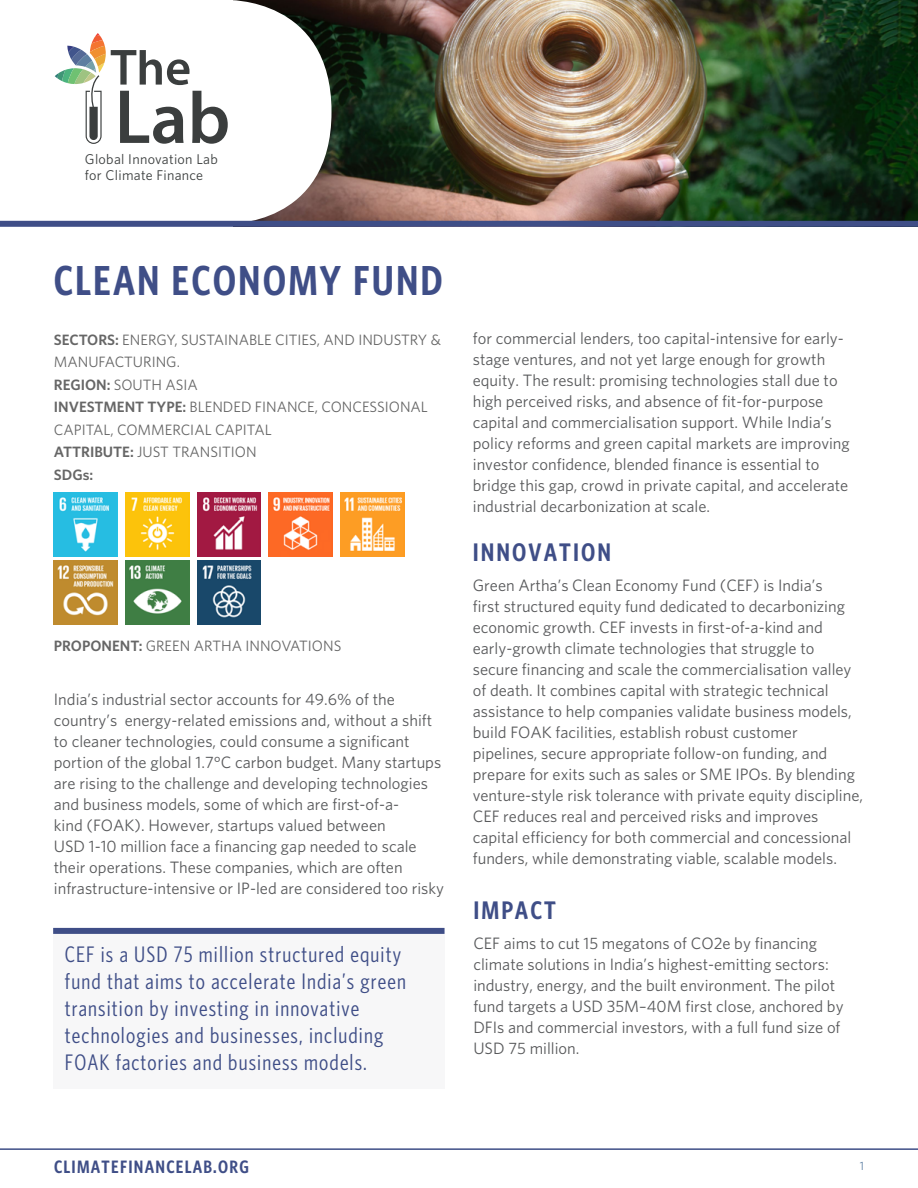
<style>
.page{position:relative;width:918px;height:1188px;background:#fff}
.page>*{position:absolute;margin:0;border:0;box-sizing:border-box;transform-origin:0 0}
.t1{font:600 42px "Whitney Condensed";letter-spacing:.05em;color:#3f4e87}
.t2{font:600 25.5px "Whitney Condensed";letter-spacing:.08em;color:#3f4e87}
.t3{font:22.5px/27px "Whitney Condensed";letter-spacing:.05em;color:#3f4e87}
.t4{font:600 18px "Whitney Condensed";letter-spacing:.07em;color:#3f4e87}
.t5{font:16.5px/21px "Whitney";color:#58595b}
.t6{font:15px/22.5px "Whitney";color:#666}
.t7{font:14.1px/15.1px "Whitney";letter-spacing:.02em;color:#3b3e3e}
.t8{font:12px "Whitney";color:#5e80a4}
.s1{font-weight:600}
</style>
<div class="page">
<img style="left:332px;top:0;width:586px;height:221px">
<svg style="left:0;top:0;width:332px;height:221px"></svg>
<div style="left:0;top:221px;width:918px;height:6px;background:#3f4e87"></div>
<img style="left:54px;top:492px;width:64px;height:64px">
<img style="left:125px;top:492px;width:64px;height:64px">
<img style="left:197px;top:492px;width:64px;height:64px">
<img style="left:269px;top:492px;width:63px;height:64px">
<img style="left:340px;top:492px;width:64px;height:64px">
<img style="left:54px;top:560px;width:64px;height:64px">
<img style="left:125px;top:560px;width:64px;height:64px">
<img style="left:197px;top:560px;width:64px;height:64px">
<div style="left:53px;top:928px;width:392px;height:6px;background:#3f4e87"></div>
<div style="left:53px;top:934px;width:392px;height:154px;background:#f7f7f8"></div>
<svg style="left:55px;top:33px;width:173px;height:111px"></svg>
<hr style="left:0;top:1148px;width:918px;height:2px;background:#3f4e87">
<p class="t7" style="left:85px;top:152px;width:134px">Global Innovation Lab for Climate Finance</p>
<h1 class="t1" style="left:54px;top:254px;width:391px">CLEAN ECONOMY FUND</h1>
<p class="t6" style="left:54px;top:328px;width:389px"><span class="s1">SECTORS:</span> ENERGY, SUSTAINABLE CITIES, AND INDUSTRY &amp;<br>MANUFACTURING.<br><span class="s1">REGION:</span> SOUTH ASIA<br><span class="s1">INVESTMENT TYPE:</span> BLENDED FINANCE, CONCESSIONAL<br>CAPITAL, COMMERCIAL CAPITAL<br><span class="s1">ATTRIBUTE:</span> JUST TRANSITION<br><span class="s1">SDGs:</span></p>
<p class="t6" style="left:54px;top:634px;width:289px"><span class="s1">PROPONENT:</span> GREEN ARTHA INNOVATIONS</p>
<p class="t5" style="left:54px;top:688px;width:392px">India’s industrial sector accounts for 49.6% of the country’s energy-related emissions and, without a shift to cleaner technologies, could consume a significant portion of the global 1.7°C carbon budget. Many startups are rising to the challenge and developing technologies and business models, some of which are first-of-a-<br>kind (FOAK). However, startups valued between<br>USD 1-10 million face a financing gap needed to scale their operations. These companies, which are often infrastructure-intensive or IP-led are considered too risky</p>
<h3 class="t3" style="left:65px;top:941px;width:342px">CEF is a USD 75 million structured equity fund that aims to accelerate India’s green transition by investing in innovative technologies and businesses, including FOAK factories and business models.</h3>
<p class="t5" style="left:473px;top:327px;width:379px">for commercial lenders, too capital-intensive for early&shy;stage ventures, and not yet large enough for growth equity. The result: promising technologies stall due to high perceived risks, and absence of fit-for-purpose capital and commercialisation support. While India’s policy reforms and green capital markets are improving investor confidence, blended finance is essential to bridge this gap, crowd in private capital, and accelerate industrial decarbonization at scale.</p>
<h2 class="t2" style="left:473px;top:536px;width:140px">INNOVATION</h2>
<p class="t5" style="left:473px;top:574px;width:392px">Green Artha’s Clean Economy Fund (CEF) is India’s<br>first structured equity fund dedicated to decarbonizing economic growth. CEF invests in first-of-a-kind and early-growth climate technologies that struggle to secure financing and scale the commercialisation valley of death. It combines capital with strategic technical assistance to help companies validate business models, build FOAK facilities, establish robust customer pipelines, secure appropriate follow-on funding, and prepare for exits such as sales or SME IPOs. By blending venture-style risk tolerance with private equity discipline, CEF reduces real and perceived risks and improves capital efficiency for both commercial and concessional funders, while demonstrating viable, scalable models.</p>
<h2 class="t2" style="left:473px;top:894px;width:84px">IMPACT</h2>
<p class="t5" style="left:473px;top:932px;width:372px">CEF aims to cut 15 megatons of CO2e by financing climate solutions in India’s highest-emitting sectors: industry, energy, and the built environment. The pilot fund targets a USD 35M–40M first close, anchored by DFIs and commercial investors, with a full fund size of USD 75 million.</p>
<p class="t4" style="left:54px;top:1156px;width:196px">CLIMATEFINANCELAB.ORG</p>
<p class="t8" style="left:860px;top:1158px;width:6px">1</p>
</div>
